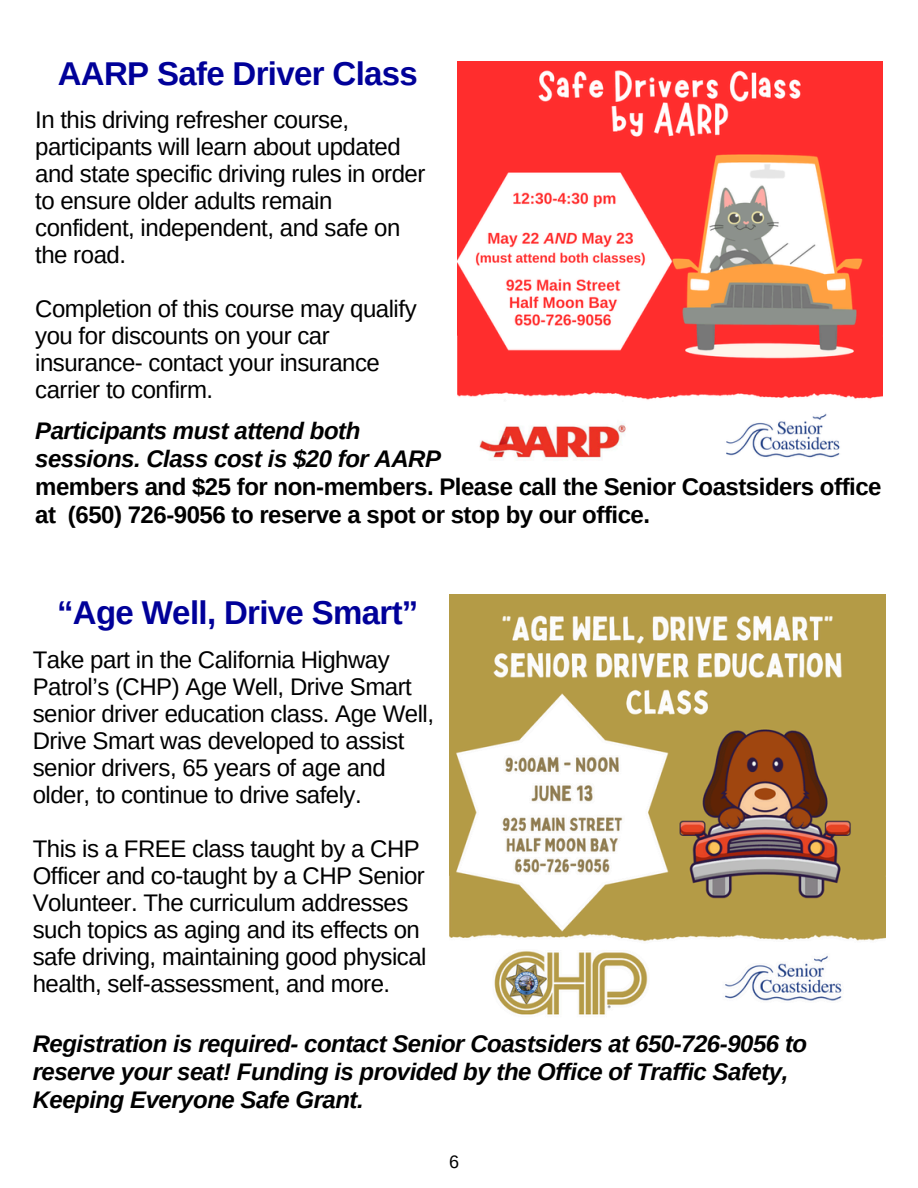
<style>
.page{position:relative;width:918px;height:1188px;background:#fff}
.page>*{position:absolute;margin:0;border:0;box-sizing:border-box;transform-origin:0 0}
.t1{font:700 33px "Arimo";letter-spacing:-.02em;color:#009}
.t2{font:24px/27px "Arimo";letter-spacing:-.02em;color:#000}
.t3{font:italic 700 24px/28.2px "Arimo";letter-spacing:-.02em;color:#000}
.t4{font:700 24px/28.2px "Arimo";letter-spacing:-.02em;color:#000}
.t5{font:18px "Arimo";color:#000}
</style>
<div class="page">
<img style="left:458px;top:61px;width:425px;height:399px">
<img style="left:449px;top:594px;width:437px;height:421px">
<h2 class="t1" style="left:58px;top:55px;width:362px">AARP Safe Driver Class</h2>
<p class="t2" style="left:35px;top:107px;width:392px">In this driving refresher course, participants will learn about updated and state specific driving rules in order to ensure older adults remain confident, independent, and safe on the road.</p>
<p class="t2" style="left:35px;top:296px;width:383px">Completion of this course may qualify you for discounts on your car insurance- contact your insurance carrier to confirm.</p>
<h2 class="t3" style="left:35px;top:416px;width:407px">Participants must attend both sessions. Class cost is $20 for AARP</h2>
<p class="t4" style="left:35px;top:473px;width:848px">members and $25 for non-members. Please call the Senior Coastsiders office at (650) 726-9056 to reserve a spot or stop by our office.</p>
<p class="t1" style="left:57px;top:594px;width:363px">“Age Well, Drive Smart”</p>
<p class="t2" style="left:33px;top:646px;width:403px">Take part in the California Highway Patrol’s (CHP) Age Well, Drive Smart senior driver education class. Age Well, Drive Smart was developed to assist senior drivers, 65 years of age and older, to continue to drive safely.</p>
<p class="t2" style="left:33px;top:835px;width:395px">This is a FREE class taught by a CHP Officer and co-taught by a CHP Senior Volunteer. The curriculum addresses such topics as aging and its effects on safe driving, maintaining good physical health, self-assessment, and more.</p>
<h2 class="t3" style="left:33px;top:1030px;width:776px">Registration is required- contact Senior Coastsiders at 650-726-9056 to reserve your seat! Funding is provided by the Office of Traffic Safety,<br>Keeping Everyone Safe Grant.</h2>
<h1 class="t5" style="left:449px;top:1152px;width:12px">6</h1>
</div>
